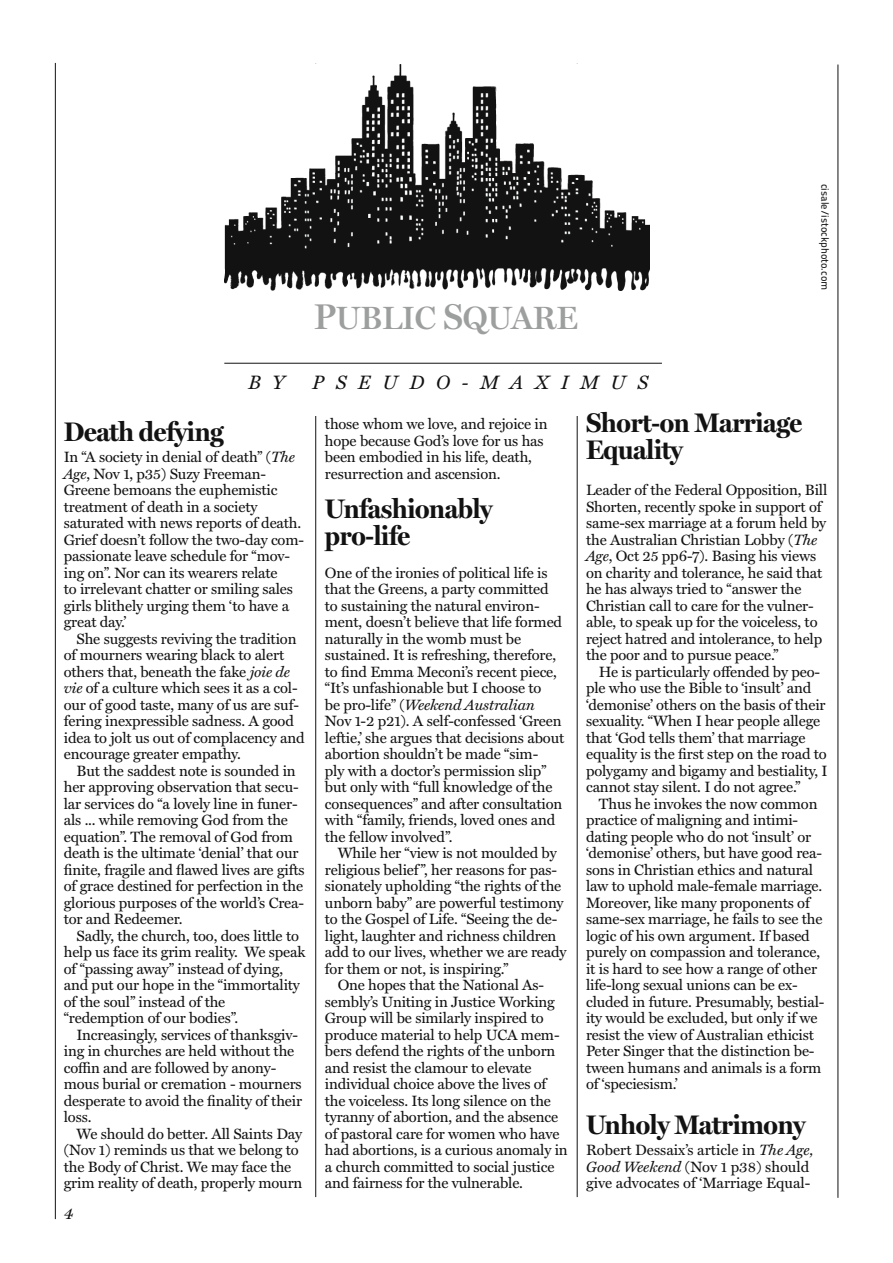
<style>
.page{position:relative;width:893px;height:1263px;background:#fff}
.page>*{position:absolute;margin:0;border:0;box-sizing:border-box;transform-origin:0 0}
.t1{font:32.4px "Miller Display Semibold SC900";letter-spacing:-.01em;color:#9d9f9e}
.t2{font:700 27px/27px "Miller Display";letter-spacing:-.01em;color:#121212}
.t3{font:italic 19.5px "Miller Text";letter-spacing:.6em;color:#121212}
.t4{font:italic 16.5px "Miller Text";color:#121212}
.t5{font:15px/16.5px "Miller Text";letter-spacing:-.01em;color:#121212}
.t6{font:10.5px "Titillium Maps 26 L 500 wt";color:#121212}
.s1{font-size:36px}
.s2{font-style:italic}
</style>
<div class="page">
<hr style="left:55px;top:63px;width:1px;height:1156px;background:#121212">
<hr style="left:315px;top:64px;width:1px;height:1133px;background:#121212">
<hr style="left:837px;top:65px;width:1px;height:1133px;background:#121212">
<hr style="left:577px;top:64px;width:1px;height:1133px;background:#121212">
<div style="left:65px;top:65px;width:763px;height:351px;background:#fff"></div>
<img style="left:224px;top:65px;width:425px;height:226px">
<hr style="left:224px;top:363px;width:438px;height:1px;background:#121212">
<h1 class="t1" style="left:314px;top:300px;width:264px"><span class="s1">P</span>UBLIC <span class="s1">S</span>QUARE</h1>
<h3 class="t3" style="left:248px;top:371px;width:38px">b y</h3>
<h3 class="t3" style="left:312px;top:371px;width:43px">P se</h3>
<h3 class="t3" style="left:382px;top:371px;width:200px">udo -Maxim</h3>
<h3 class="t3" style="left:611px;top:371px;width:37px">u s</h3>
<p class="t6" style="left:833px;top:184px;width:108px;rotate:90deg">cisale/istockphoto.com</p>
<h2 class="t2" style="left:64px;top:419px;width:162px">Death defying</h2>
<p class="t5" style="left:64px;top:449px;width:242px">In “A society in denial of death” (<span class="s2">The<br>Age</span>, Nov 1, p35) Suzy Freeman-<br>Greene bemoans the euphemistic treatment of death in a society saturated with news reports of death.<br>Grief doesn’t follow the two-day com&shy;passionate leave schedule for “mov&shy;ing on”. Nor can its wearers relate<br>to irrelevant chatter or smiling sales girls blithely urging them ‘to have a great day.’</p>
<p class="t5" style="left:64px;top:630px;width:242px;text-indent:13px">She suggests reviving the tradition of mourners wearing black to alert others that, beneath the fake <span class="s2">joie de vie</span> of a culture which sees it as a col&shy;our of good taste, many of us are suf&shy;fering inexpressible sadness. A good idea to jolt us out of complacency and encourage greater empathy.</p>
<p class="t5" style="left:64px;top:762px;width:243px;text-indent:13px">But the saddest note is sounded in her approving observation that secu&shy;lar services do “a lovely line in funer&shy;als ... while removing God from the equation”. The removal of God from death is the ultimate ‘denial’ that our finite, fragile and flawed lives are gifts of grace destined for perfection in the glorious purposes of the world’s Crea&shy;tor and Redeemer.</p>
<p class="t5" style="left:64px;top:927px;width:243px;text-indent:13px">Sadly, the church, too, does little to help us face its grim reality. We speak of “passing away” instead of dying, and put our hope in the “immortality of the soul” instead of the “redemption of our bodies”.</p>
<p class="t5" style="left:64px;top:1026px;width:240px;text-indent:13px">Increasingly, services of thanksgiv&shy;ing in churches are held without the coffin and are followed by anony&shy;mous burial or cremation - mourners desperate to avoid the finality of their loss.</p>
<p class="t5" style="left:64px;top:1125px;width:240px;text-indent:13px">We should do better. All Saints Day (Nov 1) reminds us that we belong to the Body of Christ. We may face the grim reality of death, properly mourn</p>
<p class="t4" style="left:64px;top:1204px;width:11px">4</p>
<p class="t5" style="left:325px;top:416px;width:224px">those whom we love, and rejoice in hope because God’s love for us has been embodied in his life, death, resurrection and ascension.</p>
<h2 class="t2" style="left:325px;top:495px;width:169px">Unfashionably pro-life</h2>
<p class="t5" style="left:325px;top:564px;width:241px">One of the ironies of political life is that the Greens, a party committed to sustaining the natural environ&shy;ment, doesn’t believe that life formed naturally in the womb must be sustained. It is refreshing, therefore, to find Emma Meconi’s recent piece, “It’s unfashionable but I choose to<br>be pro-life” (<span class="s2">Weekend Australian </span>Nov 1-2 p21). A self-confessed ‘Green leftie,’ she argues that decisions about abortion shouldn’t be made “sim-<br>ply with a doctor’s permission slip” but only with “full knowledge of the consequences” and after consultation with “family, friends, loved ones and the fellow involved”.</p>
<p class="t5" style="left:325px;top:845px;width:243px;text-indent:13px">While her “view is not moulded by religious belief”, her reasons for pas&shy;sionately upholding “the rights of the unborn baby” are powerful testimony to the Gospel of Life. “Seeing the de&shy;light, laughter and richness children add to our lives, whether we are ready for them or not, is inspiring.”</p>
<p class="t5" style="left:325px;top:977px;width:244px;text-indent:13px">One hopes that the National As&shy;sembly’s Uniting in Justice Working Group will be similarly inspired to produce material to help UCA mem&shy;bers defend the rights of the unborn and resist the clamour to elevate individual choice above the lives of the voiceless. Its long silence on the tyranny of abortion, and the absence of pastoral care for women who have had abortions, is a curious anomaly in a church committed to social justice and fairness for the vulnerable.</p>
<h2 class="t2" style="left:586px;top:410px;width:217px">Short-on Marriage<br>Equality</h2>
<p class="t5" style="left:586px;top:482px;width:243px">Leader of the Federal Opposition, Bill Shorten, recently spoke in support of same-sex marriage at a forum held by the Australian Christian Lobby (<span class="s2">The Age</span>, Oct 25 pp6-7). Basing his views on charity and tolerance, he said that he has always tried to “answer the Christian call to care for the vulner&shy;able, to speak up for the voiceless, to reject hatred and intolerance, to help the poor and to pursue peace.”</p>
<p class="t5" style="left:586px;top:663px;width:243px;text-indent:13px">He is particularly offended by peo&shy;ple who use the Bible to ‘insult’ and ‘demonise’ others on the basis of their sexuality. “When I hear people allege that ‘God tells them’ that marriage equality is the first step on the road to polygamy and bigamy and bestiality, I cannot stay silent. I do not agree.”</p>
<p class="t5" style="left:586px;top:795px;width:240px;text-indent:13px">Thus he invokes the now common practice of maligning and intimi&shy;dating people who do not ‘insult’ or ‘demonise’ others, but have good rea&shy;sons in Christian ethics and natural law to uphold male-female marriage.<br>Moreover, like many proponents of same-sex marriage, he fails to see the logic of his own argument. If based purely on compassion and tolerance, it is hard to see how a range of other life-long sexual unions can be ex&shy;cluded in future. Presumably, bestial&shy;ity would be excluded, but only if we resist the view of Australian ethicist Peter Singer that the distinction be&shy;tween humans and animals is a form of ‘speciesism.’</p>
<h2 class="t2" style="left:586px;top:1112px;width:221px">Unholy Matrimony</h2>
<p class="t5" style="left:586px;top:1142px;width:229px">Robert Dessaix’s article in <span class="s2">The Age,<br>Good Weekend</span> (Nov 1 p38) should give advocates of ‘Marriage Equal-</p>
</div>
